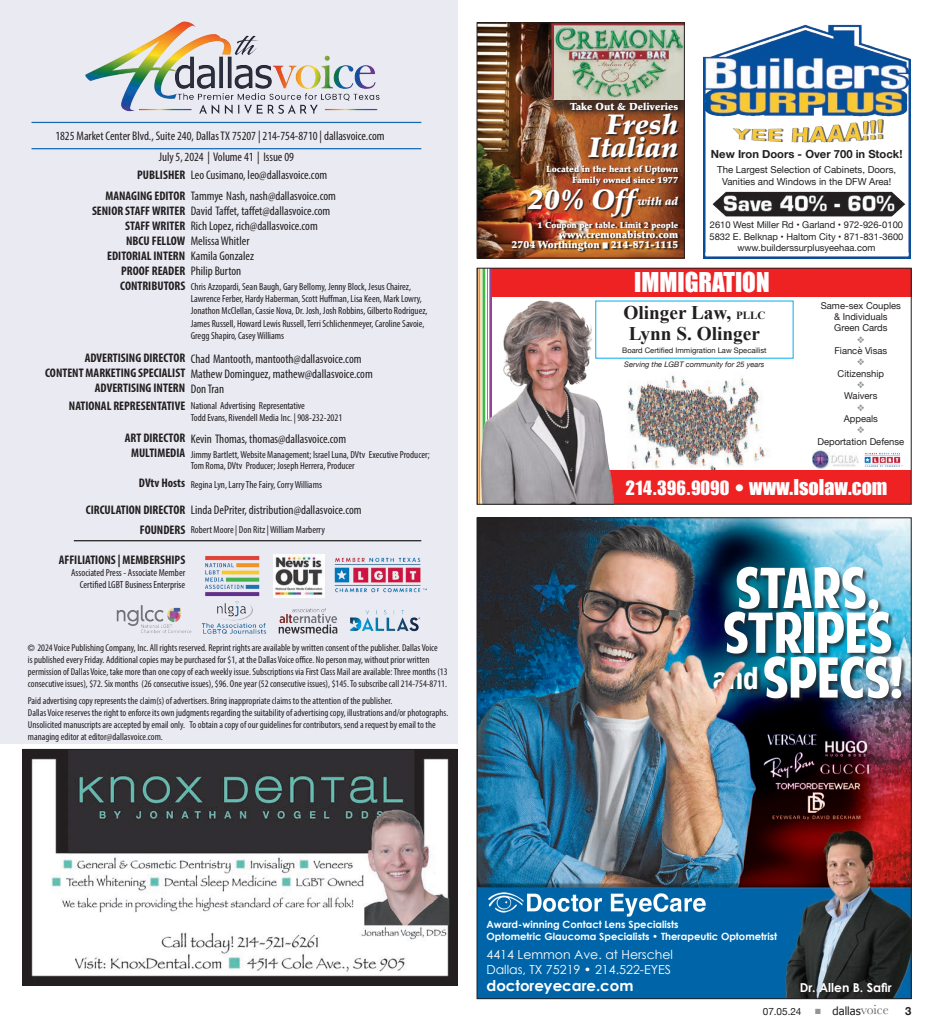
<style>
.page{position:relative;width:934px;height:1035px;background:#fff}
.page>*{position:absolute;margin:0;border:0;box-sizing:border-box;transform-origin:0 0}
.t1{font:55.25px/44.8px "American Purpose";color:#fff;text-align:center}
.t2{font:italic 900 28.12px/23.2px "Palatino LT Std";color:#fff;text-align:right}
.t3{font:25.12px "Impact";color:#fff}
.t4{font:20.12px "Impact";color:#fff}
.t5{font:700 19.25px/20.6px "Times New Roman";color:#231f20}
.t6{font:700 15px "Century Gothic";color:#fff}
.t7{font:condensed 12.5px/21.2px "Myriad Pro";color:#231f20}
.t8{font:700 condensed 12.5px "Myriad Pro";color:#231f20}
.t9{font:12.5px/15px "Century Gothic";color:#fff}
.t10{font:700 12.25px "Century Gothic";color:#fff}
.t11{font:italic 900 11.5px "Palatino LT Std";color:#fff}
.t12{font:700 11.25px "Helvetica Neue";color:#231f20}
.t13{font:11.25px "Tahoma";letter-spacing:-.005em;color:#231f20}
.t14{font:condensed 10.25px/12.2px "Myriad Pro";color:#231f20}
.t15{font:900 10.25px/10.2px "Palatino LT Std";color:#fff;text-align:right}
.t16{font:condensed 10px/12px "Myriad Pro";color:#231f20}
.t17{font:700 10px/12px "Century Gothic";color:#fff}
.t18{font:10px "Helvetica Neue";color:#231f20}
.t19{font:9.62px/11.5px "Helvetica Neue";color:#231f20;text-align:center}
.t20{font:9.38px/11.2px "Helvetica Neue";color:#231f20;text-align:center}
.t21{font:900 8.88px/10.8px "Palatino LT Std";color:#fff;text-align:right}
.t22{font:900 8.5px "Palatino LT Std";color:#fff}
.t23{font:7.62px "Helvetica Neue";color:#231f20}
.t24{font:italic 7.5px "Helvetica Neue";color:#231f20}
.s1{font-weight:700}
.s2{font-weight:400}
.s3{font-family:"Helvetica Neue";font-stretch:normal;font-size:8.75px}
.s4{font-family:"Helvetica";font-weight:700;font-size:5.12px}
.s5{font-size:11px}
.s6{font-family:"Impact LT Std"}
.s7{color:#939598}
.s8{font-family:"Baskerville";font-size:13.75px;color:#6c6d70}
</style>
<div class="page">
<div style="left:0;top:0;width:458px;height:744px;background:#eaeaf3"></div>
<img style="left:350px;top:610px;width:70px;height:22px">
<img style="left:116px;top:605px;width:76px;height:28px">
<img style="left:334px;top:557px;width:93px;height:36px">
<img style="left:201px;top:601px;width:66px;height:32px">
<img style="left:274px;top:555px;width:50px;height:42px">
<img style="left:205px;top:556px;width:55px;height:41px">
<img style="left:278px;top:608px;width:60px;height:26px">
<img style="left:76px;top:21px;width:317px;height:103px">
<hr style="left:32px;top:122px;width:389px;height:1px;background:#156ab5">
<hr style="left:32px;top:148px;width:389px;height:1px;background:#156ab5">
<hr style="left:74px;top:540px;width:347px;height:1px;background:#231f20">
<img style="left:479px;top:24px;width:203px;height:232px">
<div style="left:546px;top:31px;width:138px;height:88px;background:#231f20;opacity:.75"></div>
<img style="left:553px;top:25px;width:129px;height:75px">
<hr style="left:551px;top:23px;width:3px;height:76px;background:#993037">
<hr style="left:551px;top:23px;width:133px;height:2px;background:#993037">
<svg style="left:546px;top:102px;width:134px;height:85px;background:#7e482a"></svg>
<img style="left:528px;top:188px;width:152px;height:31px">
<img style="left:512px;top:221px;width:168px;height:32px">
<div style="left:477px;top:22px;width:207px;height:236px;border:1px solid #231f20"></div>
<img style="left:703px;top:24px;width:207px;height:234px">
<img style="left:618px;top:375px;width:154px;height:96px">
<img style="left:813px;top:449px;width:90px;height:19px">
<div style="left:491px;top:268px;width:420px;height:28px;background:#ee2123"></div>
<img style="left:479px;top:270px;width:12px;height:23px">
<div style="left:600px;top:471px;width:311px;height:33px;background:#ee2123"></div>
<img style="left:479px;top:293px;width:137px;height:210px">
<div style="left:477px;top:268px;width:434px;height:237px;border:1px solid #231f20"></div>
<img style="left:479px;top:520px;width:430px;height:477px">
<div style="left:801px;top:984px;width:94px;height:11px;background:#231f20"></div>
<img style="left:481px;top:889px;width:230px;height:29px">
<div style="left:713px;top:566px;width:194px;height:138px;background:#231f20;opacity:.75"></div>
<img style="left:682px;top:643px;width:72px;height:77px">
<img style="left:24px;top:751px;width:431px;height:233px">
<div style="left:22px;top:749px;width:435px;height:237px;border:1px solid #231f20"></div>
<p class="t7" style="left:159px;top:125px;width:227px;text-indent:-104px">1825 Market Center Blvd., Suite 240, Dallas TX 75207 | 214-754-8710 | dallasvoice.com<br>July 5, 2024 | Volume 41 | Issue 09</p>
<p class="t7" style="left:105px;top:164px;width:232px;text-indent:32px"><span class="s1">PUBLISHER</span> Leo Cusimano, leo@dallasvoice.com<br><span class="s1">MANAGING EDITOR</span> Tammye Nash, nash@dallasvoice.com</p>
<p class="t7" style="left:92px;top:200px;width:240px"><span class="s1">SENIOR STAFF WRITER</span> David Taffet, taffet@dallasvoice.com</p>
<p class="t7" style="left:125px;top:215px;width:194px"><span class="s1">STAFF WRITER</span> Rich Lopez, rich@dallasvoice.com</p>
<p class="t7" style="left:126px;top:230px;width:125px"><span class="s1">NBCU FELLOW</span> Melissa Whitler</p>
<p class="t8" style="left:107px;top:248px;width:148px">EDITORIAL INTERN <span class="s2">Kamila Gonzalez</span></p>
<p class="t7" style="left:121px;top:260px;width:121px"><span class="s1">PROOF READER</span> Philip Burton</p>
<p class="t8" style="left:120px;top:278px;width:66px">CONTRIBUTORS</p>
<p class="t14" style="left:191px;top:280px;width:238px">Chris Azzopardi, Sean Baugh, Gary Bellomy, Jenny Block, Jesus Chairez, Lawrence Ferber, Hardy Haberman, Scott Huffman, Lisa Keen, Mark Lowry, Jonathon McClellan, Cassie Nova, Dr. Josh, Josh Robbins, Gilberto Rodriguez, James Russell, Howard Lewis Russell, Terri Schlichenmeyer, Caroline Savoie, Gregg Shapiro, Casey Williams</p>
<p class="t7" style="left:85px;top:348px;width:278px"><span class="s1">ADVERTISING DIRECTOR</span> Chad Mantooth, mantooth@dallasvoice.com</p>
<p class="t7" style="left:45px;top:363px;width:329px"><span class="s1">CONTENT MARKETING SPECIALIST</span> Mathew Dominguez, mathew@dallasvoice.com</p>
<p class="t8" style="left:95px;top:380px;width:131px">ADVERTISING INTERN <span class="s2">Don Tran</span></p>
<p class="t8" style="left:69px;top:398px;width:118px">NATIONAL REPRESENTATIVE</p>
<p class="t7" style="left:131px;top:431px;width:217px;line-height:14.8px;text-indent:-6px"><span class="s1">ART DIRECTOR</span> Kevin Thomas, thomas@dallasvoice.com<br><span class="s1">MULTIMEDIA</span></p>
<p class="t7" style="left:86px;top:470px;width:277px;line-height:26.5px;text-indent:53px"><span class="s1">DVtv Hosts<br>CIRCULATION DIRECTOR</span> Linda DePriter, distribution@dallasvoice.com</p>
<p class="t8" style="left:140px;top:522px;width:47px">FOUNDERS</p>
<p class="t8" style="left:59px;top:552px;width:128px">AFFILIATIONS | MEMBERSHIPS</p>
<p class="t14" style="left:71px;top:566px;width:116px;text-align:right">Associated Press - Associate Member<br>Certified LGBT Business Enterprise</p>
<p class="t14" style="left:191px;top:399px;width:153px">National Advertising Representative<br>Todd Evans, Rivendell Media Inc. | 908-232-2021</p>
<p class="t14" style="left:191px;top:448px;width:240px;line-height:11.2px">Jimmy Bartlett, Website Management; Israel Luna, DVtv Executive Producer;<br>Tom Roma, DVtv Producer; Joseph Herrera, Producer</p>
<p class="t14" style="left:191px;top:478px;width:133px">Regina Lyn, Larry The Fairy, Corry Williams</p>
<p class="t14" style="left:191px;top:523px;width:136px">Robert Moore | Don Ritz | William Marberry</p>
<p class="t16" style="left:28px;top:641px;width:421px"><span class="s3">©</span> 2024 Voice Publishing Company, Inc. All rights reserved. Reprint rights are available by written consent of the publisher. Dallas Voice<br>is published every Friday. Additional copies may be purchased for $1, at the Dallas Voice office. No person may, without prior written permission of Dallas Voice, take more than one copy of each weekly issue. Subscriptions via First Class Mail are available: Three months (13 consecutive issues), $72. Six months (26 consecutive issues), $96. One year (52 consecutive issues), $145. To subscribe call 214-754-8711.</p>
<p class="t16" style="left:28px;top:695px;width:422px">Paid advertising copy represents the claim(s) of advertisers. Bring inappropriate claims to the attention of the publisher.<br>Dallas Voice reserves the right to enforce its own judgments regarding the suitability of advertising copy, illustrations and/or photographs.<br>Unsolicited manuscripts are accepted by email only. To obtain a copy of our guidelines for contributors, send a request by email to the managing editor at editor@dallasvoice.com.</p>
<p class="t15" style="left:570px;top:101px;width:110px">Take Out &amp; Deliveries</p>
<h2 class="t2" style="left:589px;top:113px;width:91px">Fresh<br>Italian</h2>
<p class="t21" style="left:546px;top:163px;width:134px">Located in the heart of Uptown<br>Family owned since 1977</p>
<h2 class="t2" style="left:527px;top:188px;width:109px">20% Off</h2>
<p class="t11" style="left:638px;top:194px;width:42px">with ad</p>
<p class="t22" style="left:538px;top:220px;width:142px">1 Coupon per table. Limit 2 people</p>
<p class="t15" style="left:512px;top:229px;width:168px">www.cremonabistro.com<br>2704 Worthington <span class="s4">█</span> 214-871-1115</p>
<p class="t12" style="left:711px;top:147px;width:193px">New Iron Doors - Over 700 in Stock!</p>
<p class="t19" style="left:717px;top:164px;width:180px">The Largest Selection of Cabinets, Doors,<br>Vanities and Windows in the DFW Area!</p>
<p class="t20" style="left:709px;top:220px;width:195px">2610 West Miller Rd • Garland • 972-926-0100<br>5832 E. Belknap • Haltom City • 871-831-3600 www.builderssurplusyeehaa.com</p>
<h3 class="t3" style="left:634px;top:263px;width:137px">IMMIGRATION</h3>
<h3 class="t5" style="left:623px;top:302px;width:143px">Olinger Law, <span class="s5">PLLC<br></span>Lynn S. Olinger</h3>
<p class="t23" style="left:622px;top:345px;width:146px">Board Certified Immigration Law Specailist</p>
<p class="t24" style="left:624px;top:359px;width:142px">Serving the LGBT community for 25 years</p>
<p class="t20" style="left:821px;top:300px;width:82px">Same-sex Couples &amp; Individuals<br>Green Cards</p>
<p class="t20" style="left:834px;top:346px;width:54px">Fiancè Visas</p>
<p class="t20" style="left:837px;top:368px;width:48px">Citizenship</p>
<p class="t20" style="left:844px;top:391px;width:35px">Waivers</p>
<p class="t20" style="left:844px;top:414px;width:36px">Appeals</p>
<p class="t20" style="left:817px;top:436px;width:88px">Deportation Defense</p>
<h3 class="t4" style="left:625px;top:472px;width:263px"><span class="s6">214.396.9090 •</span> www.Isolaw.com</h3>
<h1 class="t1" style="left:713px;top:569px;width:191px">STARS,<br>STRIPES <sup>and</sup> SPECS!</h1>
<p class="t17" style="left:486px;top:918px;width:292px">Award-winning Contact Lens Specialists<br>Optometric Glaucoma Specialists • Therapeutic Optometrist</p>
<p class="t9" style="left:486px;top:947px;width:188px">4414 Lemmon Ave. at Herschel<br>Dallas, TX 75219 • 214.522-EYES</p>
<h3 class="t6" style="left:486px;top:974px;width:149px">doctoreyecare.com</h3>
<p class="t10" style="left:800px;top:978px;width:93px">Dr. Allen B. Safir</p>
<p class="t18" style="left:763px;top:1004px;width:40px">07.05.24</p>
<p class="t13" style="left:815px;top:1003px;width:75px"><span class="s7">■</span> dallas<span class="s8">voice</span></p>
<p class="t12" style="left:905px;top:1004px;width:8px">3</p>
</div>
